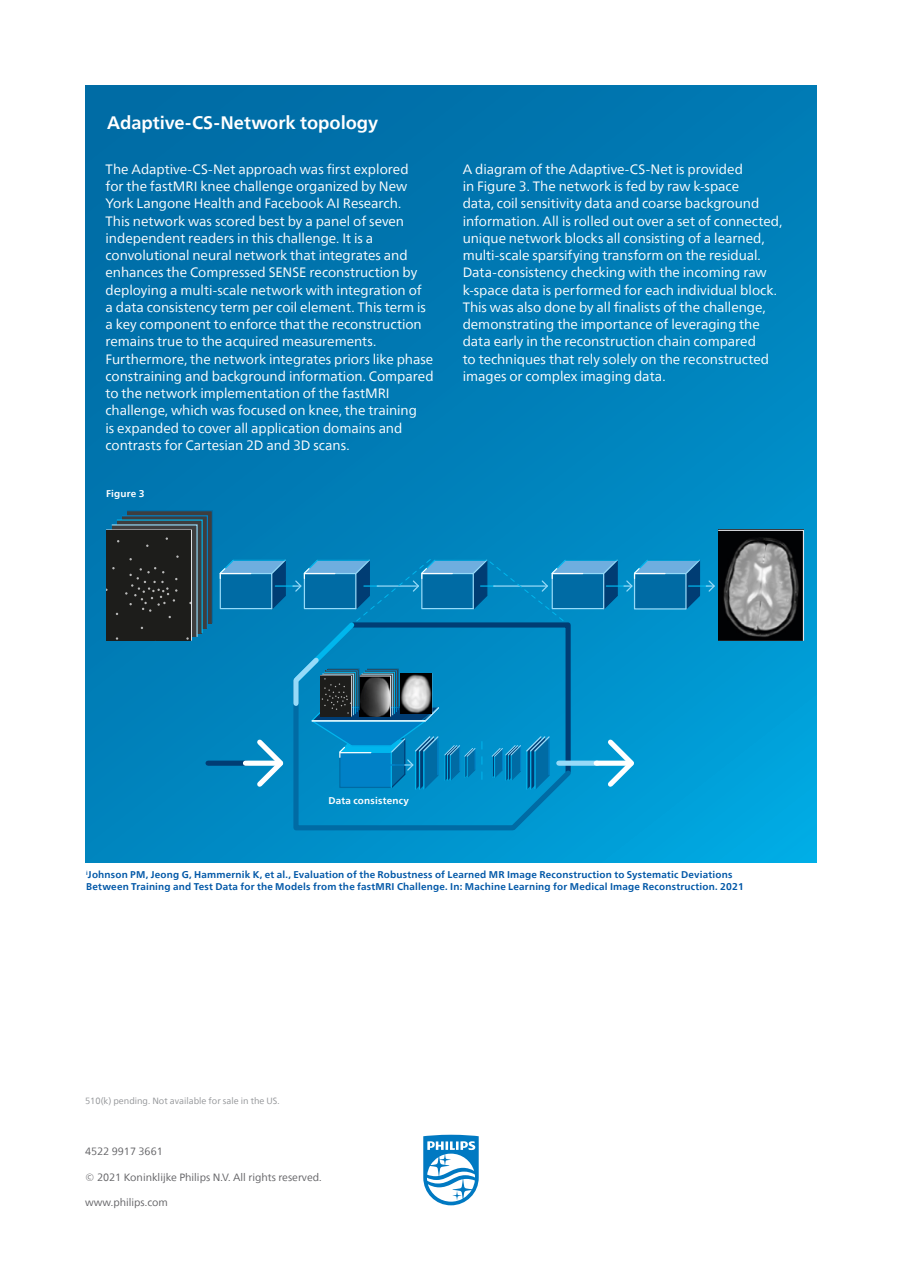
<style>
.page{position:relative;width:902px;height:1272px;background:#fff}
.page>*{position:absolute;margin:0;border:0;box-sizing:border-box;transform-origin:0 0}
._04_Caption{font:700 18px "Neue Frutiger World";letter-spacing:-.005em;color:#fff}
._01_Body_Copy{font:13.5px/17.2px "Neue Frutiger World";letter-spacing:-.005em;color:#fff}
.t1{font:10.5px "Neue Frutiger World";color:#636366}
._04_Caption-2{font:700 9.75px/12px "Neue Frutiger World";letter-spacing:.02em;color:#0157a7}
._04_Caption-3{font:700 9.75px "Neue Frutiger World";letter-spacing:.02em;color:#fff}
.t2{font:9px "Neue Frutiger World";color:#939598}
</style>
<div class="page">
<svg style="left:85px;top:85px;width:731px;height:777px;background:#007bb4"></svg>
<svg style="left:423px;top:1134px;width:55px;height:71px"></svg>
<svg style="left:105px;top:509px;width:699px;height:325px;background:#0c82b4"></svg>
<img style="left:400px;top:674px;width:31px;height:39px">
<p class="_04_Caption" style="left:107px;top:107px;width:272px">Adaptive-CS-Network topology</p>
<p class="_01_Body_Copy" style="left:105px;top:161px;width:329px">The Adaptive-CS-Net approach was first explored<br>for the fastMRI knee challenge organized by New York Langone Health and Facebook AI Research.<br>This network was scored best by a panel of seven independent readers in this challenge. It is a convolutional neural network that integrates and enhances the Compressed SENSE reconstruction by deploying a multi-scale network with integration of<br>a data consistency term per coil element. This term is a key component to enforce that the reconstruction remains true to the acquired measurements.<br>Furthermore, the network integrates priors like phase constraining and background information. Compared to the network implementation of the fastMRI challenge, which was focused on knee, the training<br>is expanded to cover all application domains and contrasts for Cartesian 2D and 3D scans.</p>
<p class="_04_Caption-3" style="left:106px;top:485px;width:40px">Figure 3</p>
<p class="_01_Body_Copy" style="left:462px;top:161px;width:321px">A diagram of the Adaptive-CS-Net is provided<br>in Figure 3. The network is fed by raw k-space<br>data, coil sensitivity data and coarse background information. All is rolled out over a set of connected, unique network blocks all consisting of a learned, multi-scale sparsifying transform on the residual.<br>Data-consistency checking with the incoming raw k-space data is performed for each individual block.<br>This was also done by all finalists of the challenge, demonstrating the importance of leveraging the data early in the reconstruction chain compared<br>to techniques that rely solely on the reconstructed images or complex imaging data.</p>
<p class="_04_Caption-3" style="left:328px;top:792px;width:82px">Data consistency</p>
<p class="_04_Caption-2" style="left:86px;top:868px;width:659px"><sup>i</sup>Johnson PM, Jeong G, Hammernik K, et al., Evaluation of the Robustness of Learned MR Image Reconstruction to Systematic Deviations<br>Between Training and Test Data for the Models from the fastMRI Challenge. In: Machine Learning for Medical Image Reconstruction. 2021</p>
<p class="t2" style="left:85px;top:1094px;width:196px">510(k) pending. Not available for sale in the US.</p>
<p class="t1" style="left:85px;top:1143px;width:79px">4522 9917 3661</p>
<p class="t1" style="left:85px;top:1168px;width:238px">© 2021 Koninklijke Philips N.V. All rights reserved.</p>
<p class="t1" style="left:85px;top:1193px;width:84px">www.philips.com</p>
</div>
